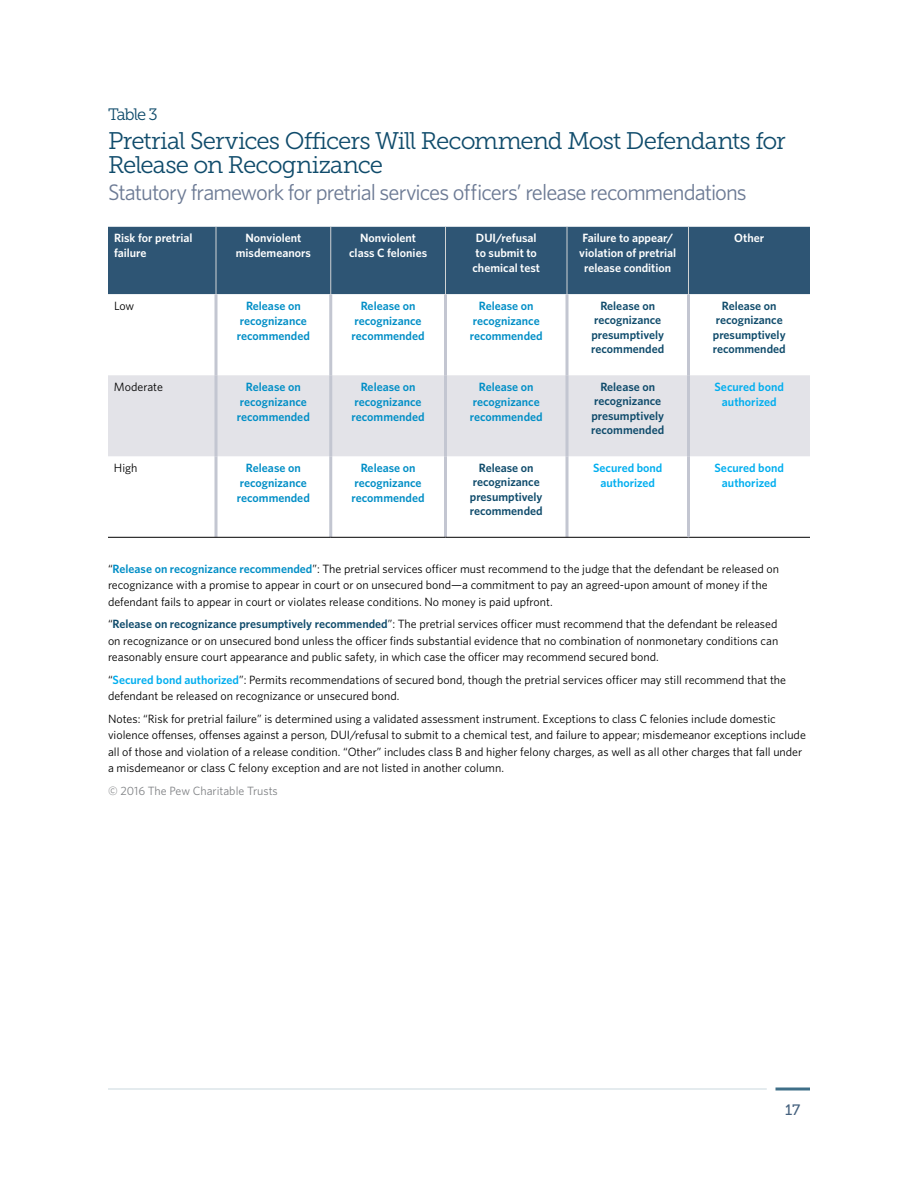
<style>
.page{position:relative;width:918px;height:1188px;background:#fff}
.page>*{position:absolute;margin:0;border:0;box-sizing:border-box;transform-origin:0 0}
.t1{font:24px/24px "Museo Slab 300";letter-spacing:-.04em;color:#0f4b6b}
.t2{font:22.5px "Whitney";letter-spacing:-.04em;color:#6d7b95}
.t3{font:16.5px "Museo Slab 300";letter-spacing:-.065em;color:#0f4b6b}
.t4{font:15px "Museo Slab 500";color:#45617e}
.t5{font:12px/16.5px "Whitney";color:#000}
.t6{font:600 12px/15px "Whitney";color:#008ec6;text-align:center}
.t7{font:600 12px/14.4px "Whitney";color:#0f4b6b;text-align:center}
.t8{font:600 12px/15px "Whitney";color:#fff;text-align:center}
.t9{font:600 12px/15px "Whitney";color:#00aeef;text-align:center}
.t10{font:12px "Whitney";color:#808285}
.s1{font-weight:600;color:#008ec6}
.s2{font-weight:600;color:#0f4b6b}
.s3{font-weight:600;color:#00aeef}
</style>
<div class="page">
<hr style="left:108px;top:1088px;width:659px;height:2px;background:#0f4b6b">
<hr style="left:776px;top:1088px;width:34px;height:2px;background:#0f4b6b">
<div style="left:108px;top:227px;width:702px;height:67px;background:#2e5574"></div>
<svg style="left:108px;top:294px;width:702px;height:243px"></svg>
<div style="left:108px;top:375px;width:702px;height:81px;background:#e3e3e8"></div>
<hr style="left:216px;top:227px;width:1px;height:67px;background:#d1d3d4">
<hr style="left:330px;top:227px;width:1px;height:67px;background:#d1d3d4">
<hr style="left:445px;top:227px;width:1px;height:67px;background:#d1d3d4">
<hr style="left:567px;top:227px;width:1px;height:67px;background:#d1d3d4">
<svg style="left:214px;top:294px;width:4px;height:81px"></svg>
<hr style="left:214px;top:375px;width:4px;height:81px;background:#ced0d9">
<svg style="left:214px;top:456px;width:4px;height:81px"></svg>
<hr style="left:329px;top:294px;width:3px;height:81px;background:#c3c6d1">
<hr style="left:329px;top:375px;width:3px;height:81px;background:#c3c6d1">
<hr style="left:329px;top:456px;width:3px;height:81px;background:#c3c6d1">
<hr style="left:444px;top:294px;width:3px;height:81px;background:#c3c6d1">
<hr style="left:444px;top:375px;width:3px;height:81px;background:#c3c6d1">
<hr style="left:444px;top:456px;width:3px;height:81px;background:#c3c6d1">
<hr style="left:566px;top:294px;width:2px;height:81px;background:#c3c6d1">
<hr style="left:566px;top:375px;width:2px;height:81px;background:#c3c6d1">
<hr style="left:566px;top:456px;width:2px;height:81px;background:#c3c6d1">
<hr style="left:108px;top:537px;width:108px;height:1px;background:#000">
<hr style="left:216px;top:537px;width:115px;height:1px;background:#000">
<hr style="left:331px;top:537px;width:115px;height:1px;background:#000">
<hr style="left:446px;top:537px;width:121px;height:1px;background:#000">
<hr style="left:567px;top:537px;width:121px;height:1px;background:#000">
<hr style="left:688px;top:537px;width:122px;height:1px;background:#000">
<hr style="left:687px;top:294px;width:3px;height:81px;background:#c3c6d1">
<hr style="left:687px;top:375px;width:3px;height:81px;background:#c3c6d1">
<hr style="left:687px;top:456px;width:3px;height:81px;background:#c3c6d1">
<hr style="left:688px;top:227px;width:1px;height:67px;background:#d1d3d4">
<h3 class="t3" style="left:108px;top:106px;width:51px">Table 3</h3>
<h1 class="t1" style="left:108px;top:129px;width:679px">Pretrial Services Officers Will Recommend Most Defendants for<br>Release on Recognizance</h1>
<h2 class="t2" style="left:108px;top:177px;width:640px">Statutory framework for pretrial services officers’ release recommendations</h2>
<p class="t8" style="left:114px;top:230px;width:80px;text-align:left">Risk for pretrial failure</p>
<p class="t8" style="left:236px;top:230px;width:77px">Nonviolent misdemeanors</p>
<p class="t8" style="left:349px;top:230px;width:79px">Nonviolent class C felonies</p>
<p class="t8" style="left:472px;top:230px;width:69px;text-align:left">DUI/refusal to submit to chemical test</p>
<p class="t8" style="left:579px;top:230px;width:99px">Failure to appear/ violation of pretrial release condition</p>
<p class="t8" style="left:734px;top:230px;width:31px">Other</p>
<p class="t5" style="left:114px;top:297px;width:22px">Low</p>
<p class="t6" style="left:237px;top:298px;width:74px">Release on recognizance recommended</p>
<p class="t6" style="left:352px;top:298px;width:74px">Release on recognizance recommended</p>
<p class="t6" style="left:470px;top:298px;width:74px">Release on recognizance recommended</p>
<p class="t7" style="left:591px;top:298px;width:74px">Release on recognizance presumptively recommended</p>
<p class="t7" style="left:713px;top:298px;width:74px">Release on recognizance presumptively recommended</p>
<p class="t5" style="left:114px;top:378px;width:51px">Moderate</p>
<p class="t6" style="left:237px;top:379px;width:74px">Release on recognizance recommended</p>
<p class="t6" style="left:352px;top:379px;width:74px">Release on recognizance recommended</p>
<p class="t6" style="left:470px;top:379px;width:74px">Release on recognizance recommended</p>
<p class="t7" style="left:591px;top:379px;width:74px">Release on recognizance presumptively recommended</p>
<p class="t9" style="left:715px;top:379px;width:71px">Secured bond authorized</p>
<p class="t5" style="left:114px;top:459px;width:25px">High</p>
<p class="t6" style="left:237px;top:460px;width:74px">Release on recognizance recommended</p>
<p class="t6" style="left:352px;top:460px;width:74px">Release on recognizance recommended</p>
<p class="t7" style="left:470px;top:460px;width:74px">Release on recognizance presumptively recommended</p>
<p class="t9" style="left:593px;top:460px;width:71px">Secured bond authorized</p>
<p class="t9" style="left:715px;top:460px;width:71px">Secured bond authorized</p>
<p class="t5" style="left:108px;top:560px;width:673px">“<span class="s1">Release on recognizance recommended</span>”: The pretrial services officer must recommend to the judge that the defendant be released on recognizance with a promise to appear in court or on unsecured bond—a commitment to pay an agreed-upon amount of money if the defendant fails to appear in court or violates release conditions. No money is paid upfront.</p>
<p class="t5" style="left:108px;top:615px;width:672px;text-align:justify">“<span class="s2">Release on recognizance presumptively recommended</span>”: The pretrial services officer must recommend that the defendant be released on recognizance or on unsecured bond unless the officer finds substantial evidence that no combination of nonmonetary conditions can reasonably ensure court appearance and public safety, in which case the officer may recommend secured bond.</p>
<p class="t5" style="left:108px;top:671px;width:680px">“<span class="s3">Secured bond authorized</span>”: Permits recommendations of secured bond, though the pretrial services officer may still recommend that the defendant be released on recognizance or unsecured bond.</p>
<p class="t5" style="left:108px;top:710px;width:699px">Notes: “Risk for pretrial failure” is determined using a validated assessment instrument. Exceptions to class C felonies include domestic violence offenses, offenses against a person, DUI/refusal to submit to a chemical test, and failure to appear; misdemeanor exceptions include all of those and violation of a release condition. “Other” includes class B and higher felony charges, as well as all other charges that fall under a misdemeanor or class C felony exception and are not listed in another column.</p>
<p class="t10" style="left:108px;top:783px;width:171px">© 2016 The Pew Charitable Trusts</p>
<p class="t4" style="left:785px;top:1101px;width:17px">17</p>
</div>
